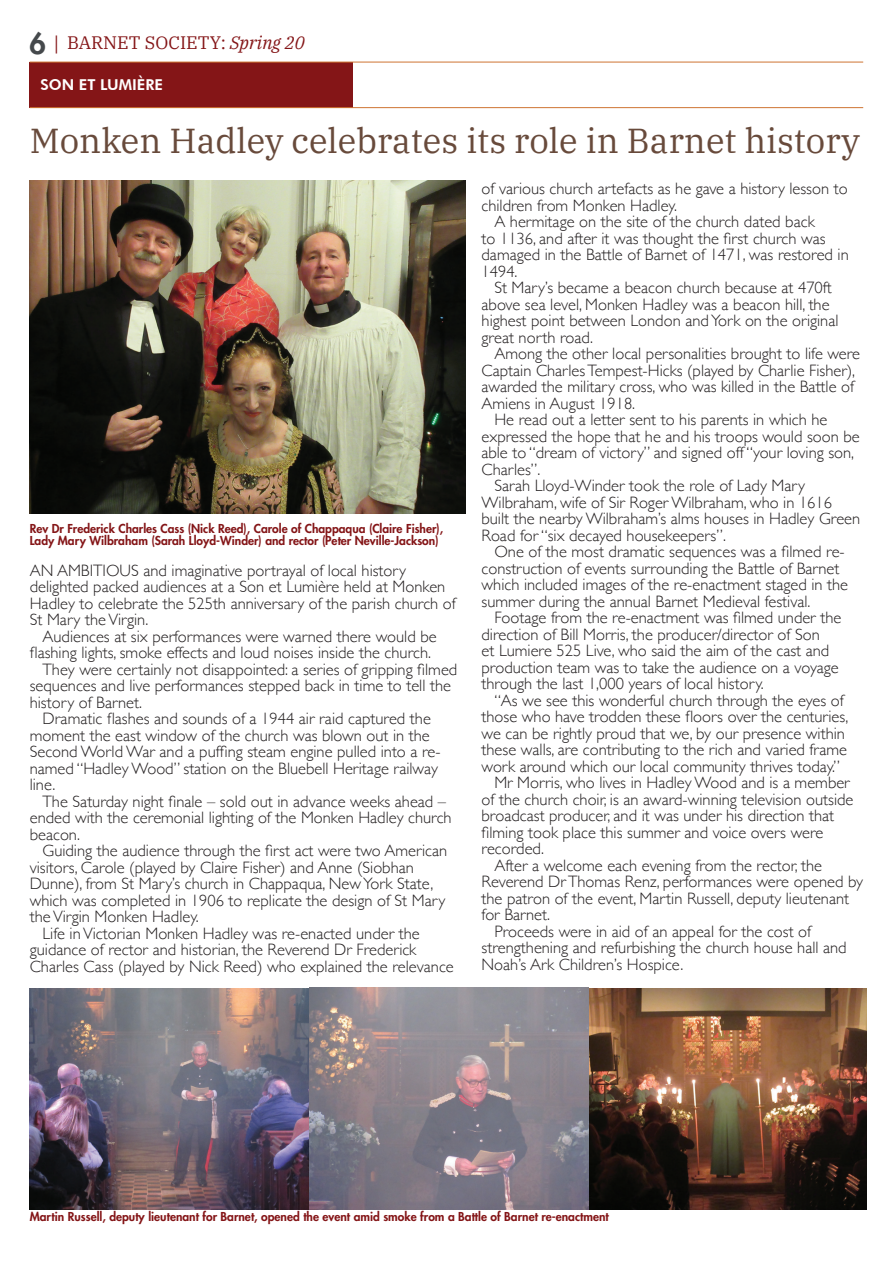
<style>
.page{position:relative;width:893px;height:1263px;background:#fff}
.page>*{position:absolute;margin:0;border:0;box-sizing:border-box;transform-origin:0 0}
.t1{font:34.5px "IBM Plex Serif";color:#684a3b}
.t2{font:18px "IBM Plex Serif";color:#841517}
.t3{font:300 16.5px/16.5px "Gill Sans";color:#231f20}
.t4{font:800 15px "Futura BT";color:#fff}
.t5{font:800 12px/12px "Futura Std";color:#841517}
.s1{font-family:"Futura Std";font-weight:800;font-size:28.5px;color:#45494c}
.s2{font-family:"Minion Pro"}
.s3{font-style:italic}
</style>
<div class="page">
<div style="left:30px;top:63px;width:323px;height:45px;background:#841517"></div>
<hr style="left:30px;top:62px;width:833px;height:1px;background:#ce7432">
<hr style="left:30px;top:107px;width:833px;height:1px;background:#ce7432">
<img style="left:30px;top:180px;width:436px;height:333px">
<img style="left:30px;top:988px;width:837px;height:222px">
<p class="t2" style="left:30px;top:29px;width:277px"><span class="s1">6</span> <span class="s2">|</span> BARNET SOCIETY: <span class="s3">Spring 20</span></p>
<p class="t4" style="left:40px;top:76px;width:124px">SON ET LUMIÈRE</p>
<h1 class="t1" style="left:30px;top:115px;width:832px">Monken Hadley celebrates its role in Barnet history</h1>
<p class="t5" style="left:30px;top:523px;width:415px">Rev Dr Frederick Charles Cass (Nick Reed), Carole of Chappaqua (Claire Fisher),<br>Lady Mary Wilbraham (Sarah Lloyd-Winder) and rector (Peter Neville-Jackson)</p>
<p class="t3" style="left:30px;top:561px;width:428px">AN AMBITIOUS and imaginative portrayal of local history delighted packed audiences at a Son et Lumière held at Monken Hadley to celebrate the 525th anniversary of the parish church of St Mary the Virgin.</p>
<p class="t3" style="left:43px;top:627px;width:396px">Audiences at six performances were warned there would be</p>
<p class="t3" style="left:30px;top:644px;width:403px">flashing lights, smoke effects and loud noises inside the church.</p>
<p class="t3" style="left:43px;top:660px;width:416px">They were certainly not disappointed: a series of gripping filmed</p>
<p class="t3" style="left:30px;top:677px;width:423px">sequences and live performances stepped back in time to tell the</p>
<p class="t3" style="left:30px;top:693px;width:114px">history of Barnet.</p>
<p class="t3" style="left:43px;top:710px;width:390px">Dramatic flashes and sounds of a 1944 air raid captured the</p>
<p class="t3" style="left:30px;top:726px;width:402px">moment the east window of the church was blown out in the</p>
<p class="t3" style="left:30px;top:743px;width:412px">Second World War and a puffing steam engine pulled into a re-</p>
<p class="t3" style="left:30px;top:759px;width:410px">named “Hadley Wood” station on the Bluebell Heritage railway</p>
<p class="t3" style="left:30px;top:776px;width:27px">line.</p>
<p class="t3" style="left:43px;top:792px;width:405px">The Saturday night finale – sold out in advance weeks ahead –</p>
<p class="t3" style="left:30px;top:809px;width:423px">ended with the ceremonial lighting of the Monken Hadley church</p>
<p class="t3" style="left:30px;top:825px;width:52px">beacon.</p>
<p class="t3" style="left:43px;top:842px;width:406px">Guiding the audience through the first act were two American</p>
<p class="t3" style="left:30px;top:858px;width:386px">visitors, Carole (played by Claire Fisher) and Anne (Siobhan</p>
<p class="t3" style="left:30px;top:875px;width:405px">Dunne), from St Mary’s church in Chappaqua, New York State,</p>
<p class="t3" style="left:30px;top:891px;width:417px">which was completed in 1906 to replicate the design of St Mary</p>
<p class="t3" style="left:30px;top:908px;width:170px">the Virgin Monken Hadley.</p>
<p class="t3" style="left:43px;top:924px;width:379px">Life in Victorian Monken Hadley was re-enacted under the</p>
<p class="t3" style="left:30px;top:941px;width:388px">guidance of rector and historian, the Reverend Dr Frederick</p>
<p class="t3" style="left:30px;top:957px;width:426px">Charles Cass (played by Nick Reed) who explained the relevance</p>
<p class="t3" style="left:482px;top:180px;width:368px">of various church artefacts as he gave a history lesson to</p>
<p class="t3" style="left:482px;top:196px;width:197px">children from Monken Hadley.</p>
<p class="t3" style="left:494px;top:213px;width:322px">A hermitage on the site of the church dated back</p>
<p class="t3" style="left:482px;top:229px;width:346px">to 1136, and after it was thought the first church was</p>
<p class="t3" style="left:482px;top:246px;width:369px">damaged in the Battle of Barnet of 1471, was restored in</p>
<p class="t3" style="left:482px;top:262px;width:37px">1494.</p>
<p class="t3" style="left:494px;top:279px;width:339px">St Mary’s became a beacon church because at 470ft</p>
<p class="t3" style="left:482px;top:295px;width:350px">above sea level, Monken Hadley was a beacon hill, the</p>
<p class="t3" style="left:482px;top:312px;width:358px">highest point between London and York on the original</p>
<p class="t3" style="left:482px;top:328px;width:113px">great north road.</p>
<p class="t3" style="left:494px;top:345px;width:367px">Among the other local personalities brought to life were</p>
<p class="t3" style="left:482px;top:361px;width:375px">Captain Charles Tempest-Hicks (played by Charlie Fisher),</p>
<p class="t3" style="left:482px;top:378px;width:374px">awarded the military cross, who was killed in the Battle of</p>
<p class="t3" style="left:482px;top:394px;width:155px">Amiens in August 1918.</p>
<p class="t3" style="left:494px;top:411px;width:335px">He read out a letter sent to his parents in which he</p>
<p class="t3" style="left:482px;top:427px;width:380px">expressed the hope that he and his troops would soon be</p>
<p class="t3" style="left:482px;top:444px;width:374px">able to “dream of victory” and signed off “your loving son,</p>
<p class="t3" style="left:482px;top:460px;width:60px">Charles”.</p>
<p class="t3" style="left:494px;top:477px;width:312px">Sarah Lloyd-Winder took the role of Lady Mary</p>
<p class="t3" style="left:482px;top:493px;width:352px">Wilbraham, wife of Sir Roger Wilbraham, who in 1616</p>
<p class="t3" style="left:482px;top:510px;width:380px">built the nearby Wilbraham’s alms houses in Hadley Green</p>
<p class="t3" style="left:482px;top:526px;width:246px">Road for “six decayed housekeepers”.</p>
<p class="t3" style="left:494px;top:543px;width:352px">One of the most dramatic sequences was a filmed re-</p>
<p class="t3" style="left:482px;top:559px;width:359px">construction of events surrounding the Battle of Barnet</p>
<p class="t3" style="left:482px;top:576px;width:368px">which included images of the re-enactment staged in the</p>
<p class="t3" style="left:482px;top:592px;width:330px">summer during the annual Barnet Medieval festival.</p>
<p class="t3" style="left:494px;top:609px;width:349px">Footage from the re-enactment was filmed under the</p>
<p class="t3" style="left:482px;top:625px;width:340px">direction of Bill Morris, the producer/director of Son</p>
<p class="t3" style="left:482px;top:642px;width:349px">et Lumiere 525 Live, who said the aim of the cast and</p>
<p class="t3" style="left:482px;top:658px;width:359px">production team was to take the audience on a voyage</p>
<p class="t3" style="left:482px;top:675px;width:284px">through the last 1,000 years of local history.</p>
<p class="t3" style="left:494px;top:691px;width:351px">“As we see this wonderful church through the eyes of</p>
<p class="t3" style="left:482px;top:708px;width:368px">those who have trodden these floors over the centuries,</p>
<p class="t3" style="left:482px;top:724px;width:365px">we can be rightly proud that we, by our presence within</p>
<p class="t3" style="left:482px;top:741px;width:367px">these walls, are contributing to the rich and varied frame</p>
<p class="t3" style="left:482px;top:757px;width:360px">work around which our local community thrives today.”</p>
<p class="t3" style="left:494px;top:774px;width:357px">Mr Morris, who lives in Hadley Wood and is a member</p>
<p class="t3" style="left:482px;top:790px;width:373px">of the church choir, is an award-winning television outside</p>
<p class="t3" style="left:482px;top:807px;width:354px">broadcast producer, and it was under his direction that</p>
<p class="t3" style="left:482px;top:823px;width:343px">filming took place this summer and voice overs were</p>
<p class="t3" style="left:482px;top:840px;width:64px">recorded.</p>
<p class="t3" style="left:494px;top:856px;width:329px">After a welcome each evening from the rector, the</p>
<p class="t3" style="left:482px;top:873px;width:383px">Reverend Dr Thomas Renz, performances were opened by</p>
<p class="t3" style="left:482px;top:889px;width:369px">the patron of the event, Martin Russell, deputy lieutenant</p>
<p class="t3" style="left:482px;top:906px;width:70px">for Barnet.</p>
<p class="t3" style="left:494px;top:922px;width:318px">Proceeds were in aid of an appeal for the cost of</p>
<p class="t3" style="left:482px;top:939px;width:367px">strengthening and refurbishing the church house hall and</p>
<p class="t3" style="left:482px;top:955px;width:203px">Noah’s Ark Children’s Hospice.</p>
<p class="t5" style="left:30px;top:1210px;width:581px">Martin Russell, deputy lieutenant for Barnet, opened the event amid smoke from a Battle of Barnet re-enactment</p>
</div>
